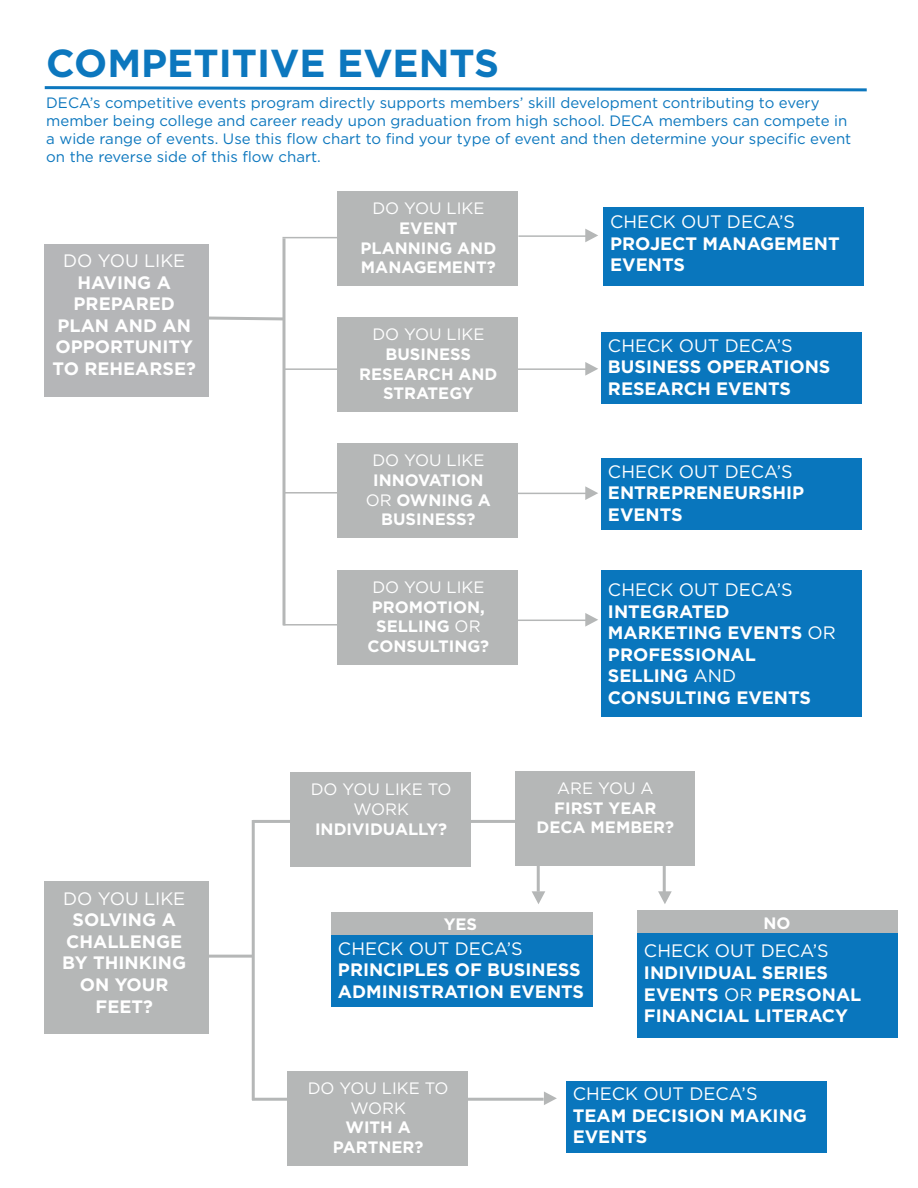
<style>
.page{position:relative;width:918px;height:1188px;background:#fff}
.page>*{position:absolute;margin:0;border:0;box-sizing:border-box;transform-origin:0 0}
.t1{font:700 39px "Gotham";color:#0c77be}
.t2{font:700 18px/21.6px "Gotham";color:#fff}
.t3{font:18px/21.6px "Gotham";color:#fff}
.t4{font:700 16.5px/19.8px "Gotham";color:#fff;text-align:center}
.t5{font:16.5px/19.8px "Gotham";color:#fff;text-align:center}
.t6{font:15px/18px "Gotham";color:#0c77be}
.s1{font-weight:900;font-size:54px;color:#fff}
.s2{font-weight:400}
.s3{font-weight:700}
</style>
<div class="page">
<svg style="left:44px;top:86px;width:823px;height:6px"></svg>
<div style="left:45px;top:244px;width:164px;height:153px;background:#b5b6b8"></div>
<div style="left:338px;top:191px;width:180px;height:95px;background:#b5b7b7"></div>
<div style="left:338px;top:317px;width:180px;height:95px;background:#b5b7b7"></div>
<div style="left:338px;top:443px;width:180px;height:95px;background:#b5b7b7"></div>
<div style="left:338px;top:570px;width:180px;height:94px;background:#b5b7b7"></div>
<div style="left:603px;top:207px;width:261px;height:79px;background:#0976bd"></div>
<div style="left:601px;top:332px;width:261px;height:72px;background:#0976bd"></div>
<div style="left:601px;top:458px;width:261px;height:72px;background:#0976bd"></div>
<div style="left:601px;top:571px;width:261px;height:146px;background:#0976bd"></div>
<div style="left:45px;top:881px;width:164px;height:153px;background:#b5b7b7"></div>
<div style="left:288px;top:1071px;width:180px;height:94px;background:#b5b7b7"></div>
<div style="left:515px;top:771px;width:180px;height:94px;background:#b5b7b7"></div>
<div style="left:566px;top:1081px;width:261px;height:72px;background:#0976bd"></div>
<div style="left:331px;top:912px;width:261px;height:22px;background:#b5b7b7"></div>
<div style="left:331px;top:935px;width:261px;height:72px;background:#0976bd"></div>
<div style="left:637px;top:933px;width:261px;height:105px;background:#0976bd"></div>
<div style="left:637px;top:911px;width:261px;height:22px;background:#b5b7b7"></div>
<hr style="left:282px;top:238px;width:3px;height:387px;background:#b5b7b7">
<hr style="left:282px;top:237px;width:56px;height:1px;background:#b5b7b7">
<hr style="left:253px;top:820px;width:266px;height:3px;background:#b5b7b7">
<hr style="left:283px;top:368px;width:58px;height:2px;background:#b5b7b7">
<hr style="left:284px;top:492px;width:56px;height:2px;background:#b5b7b7">
<hr style="left:283px;top:624px;width:55px;height:2px;background:#b5b7b7">
<svg style="left:209px;top:315px;width:77px;height:7px"></svg>
<hr style="left:518px;top:235px;width:71px;height:2px;background:#b5b7b7">
<hr style="left:516px;top:368px;width:70px;height:2px;background:#b5b7b7">
<hr style="left:518px;top:493px;width:70px;height:1px;background:#b5b7b7">
<hr style="left:518px;top:620px;width:70px;height:1px;background:#b5b7b7">
<hr style="left:537px;top:865px;width:3px;height:27px;background:#b5b7b7">
<hr style="left:663px;top:866px;width:3px;height:27px;background:#b5b7b7">
<hr style="left:252px;top:1098px;width:292px;height:3px;background:#b5b7b7">
<svg style="left:585px;top:229px;width:13px;height:13px"></svg>
<svg style="left:585px;top:362px;width:13px;height:14px"></svg>
<svg style="left:585px;top:486px;width:13px;height:14px"></svg>
<svg style="left:585px;top:613px;width:13px;height:14px"></svg>
<svg style="left:544px;top:1091px;width:13px;height:14px"></svg>
<svg style="left:532px;top:891px;width:13px;height:13px"></svg>
<svg style="left:658px;top:891px;width:14px;height:13px"></svg>
<hr style="left:252px;top:820px;width:3px;height:280px;background:#b5b7b7">
<div style="left:291px;top:772px;width:180px;height:95px;background:#b5b7b7"></div>
<hr style="left:207px;top:955px;width:45px;height:3px;background:#b5b7b7">
<p class="t1" style="left:46px;top:37px;width:612px">COMPETITIVE EVENTS <span class="s1">PRO-</span></p>
<p class="t6" style="left:46px;top:93px;width:807px">DECA’s competitive events program directly supports members’ skill development contributing to every member being college and career ready upon graduation from high school. DECA members can compete in a wide range of events. Use this flow chart to find your type of event and then determine your specific event on the reverse side of this flow chart.</p>
<p class="t2" style="left:53px;top:250px;width:145px;text-align:center"><span class="s2">DO YOU LIKE<br></span>HAVING A<br>PREPARED<br>PLAN AND AN<br>OPPORTUNITY<br>TO REHEARSE?</p>
<p class="t2" style="left:62px;top:887px;width:125px;text-align:center"><span class="s2">DO YOU LIKE<br></span>SOLVING A<br>CHALLENGE<br>BY THINKING<br>ON YOUR<br>FEET?</p>
<p class="t4" style="left:360px;top:198px;width:137px"><span class="s2">DO YOU LIKE<br></span>EVENT<br>PLANNING AND<br>MANAGEMENT?</p>
<p class="t4" style="left:359px;top:324px;width:140px"><span class="s2">DO YOU LIKE<br></span>BUSINESS<br>RESEARCH AND<br>STRATEGY</p>
<p class="t4" style="left:366px;top:450px;width:127px"><span class="s2">DO YOU LIKE<br></span>INNOVATION<br><span class="s2">OR</span> OWNING A<br>BUSINESS?</p>
<p class="t4" style="left:368px;top:577px;width:123px"><span class="s2">DO YOU LIKE<br></span>PROMOTION,<br>SELLING <span class="s2">OR<br></span>CONSULTING?</p>
<p class="t5" style="left:311px;top:779px;width:142px">DO YOU LIKE TO<br>WORK<br><span class="s3">INDIVIDUALLY?</span></p>
<p class="t2" style="left:610px;top:211px;width:231px"><span class="s2">CHECK OUT DECA’S<br></span>PROJECT MANAGEMENT</p>
<p class="t2" style="left:610px;top:254px;width:76px">EVENTS</p>
<p class="t2" style="left:608px;top:335px;width:224px"><span class="s2">CHECK OUT DECA’S<br></span>BUSINESS OPERATIONS<br>RESEARCH EVENTS</p>
<p class="t2" style="left:608px;top:461px;width:198px"><span class="s2">CHECK OUT DECA’S<br></span>ENTREPRENEURSHIP<br>EVENTS</p>
<p class="t3" style="left:608px;top:578px;width:186px">CHECK OUT DECA’S<br><span class="s3">INTEGRATED</span></p>
<p class="t2" style="left:608px;top:622px;width:229px">MARKETING EVENTS <span class="s2">OR<br></span>PROFESSIONAL<br>SELLING <span class="s2">AND<br></span>CONSULTING EVENTS</p>
<p class="t4" style="left:537px;top:778px;width:139px"><span class="s2">ARE YOU A<br></span>FIRST YEAR<br>DECA MEMBER?</p>
<p class="t4" style="left:763px;top:913px;width:29px">NO</p>
<p class="t4" style="left:444px;top:914px;width:35px">YES</p>
<p class="t2" style="left:338px;top:938px;width:248px"><span class="s2">CHECK OUT DECA’S<br></span>PRINCIPLES OF BUSINESS<br>ADMINISTRATION EVENTS</p>
<p class="t2" style="left:644px;top:940px;width:219px"><span class="s2">CHECK OUT DECA’S<br></span>INDIVIDUAL SERIES<br>EVENTS <span class="s2">OR</span> PERSONAL<br>FINANCIAL LITERACY</p>
<p class="t5" style="left:308px;top:1078px;width:142px">DO YOU LIKE TO<br>WORK<br><span class="s3">WITH A<br>PARTNER?</span></p>
<p class="t2" style="left:573px;top:1083px;width:236px"><span class="s2">CHECK OUT DECA’S<br></span>TEAM DECISION MAKING<br>EVENTS</p>
</div>
